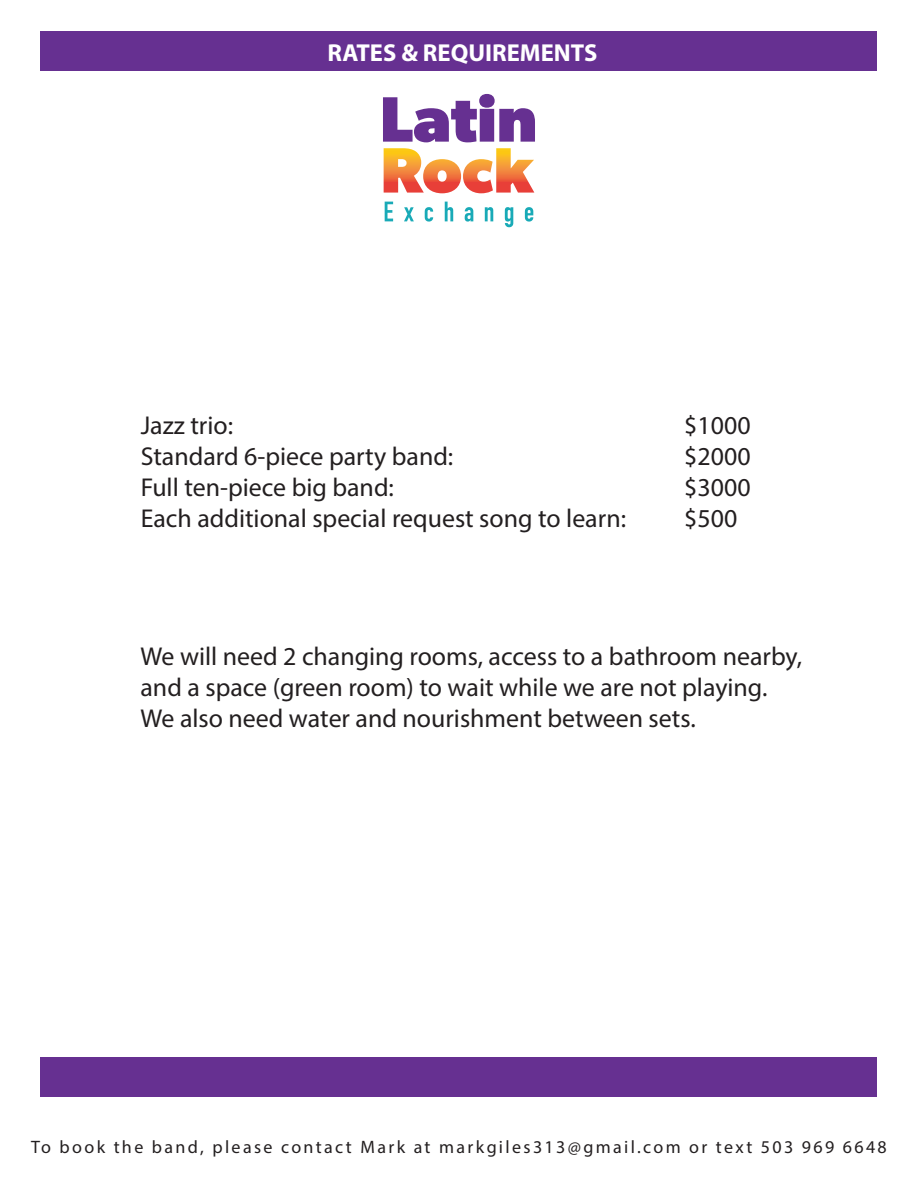
<style>
.page{position:relative;width:918px;height:1188px;background:#fff}
.page>*{position:absolute;margin:0;border:0;box-sizing:border-box;transform-origin:0 0}
.t1{font:25.95px/31px "Myriad Pro";color:#231f20}
.t2{font:700 24.6px "Myriad Pro";color:#fff}
.t3{font:18px "Myriad Pro";letter-spacing:.13em;color:#231f20}
</style>
<div class="page">
<div style="left:40px;top:32px;width:837px;height:39px;background:#663091"></div>
<div style="left:40px;top:1058px;width:837px;height:39px;background:#663091"></div>
<svg style="left:383px;top:94px;width:152px;height:134px"></svg>
<p class="t2" style="left:328px;top:36px;width:271px">RATES &amp; REQUIREMENTS</p>
<p class="t1" style="left:141px;top:409px;width:94px">Jazz trio:</p>
<p class="t1" style="left:684px;top:409px;width:68px">$1000</p>
<p class="t1" style="left:141px;top:440px;width:314px">Standard 6-piece party band:</p>
<p class="t1" style="left:684px;top:440px;width:68px">$2000</p>
<p class="t1" style="left:141px;top:471px;width:255px">Full ten-piece big band:</p>
<p class="t1" style="left:684px;top:471px;width:68px">$3000</p>
<p class="t1" style="left:141px;top:502px;width:487px">Each additional special request song to learn:</p>
<p class="t1" style="left:684px;top:502px;width:55px">$500</p>
<p class="t1" style="left:141px;top:640px;width:663px">We will need 2 changing rooms, access to a bathroom nearby, and a space (green room) to wait while we are not playing.<br>We also need water and nourishment between sets.</p>
<p class="t3" style="left:31px;top:1136px;width:857px">To book the band, please contact Mark at markgiles313@gmail.com or text 503 969 6648</p>
</div>
